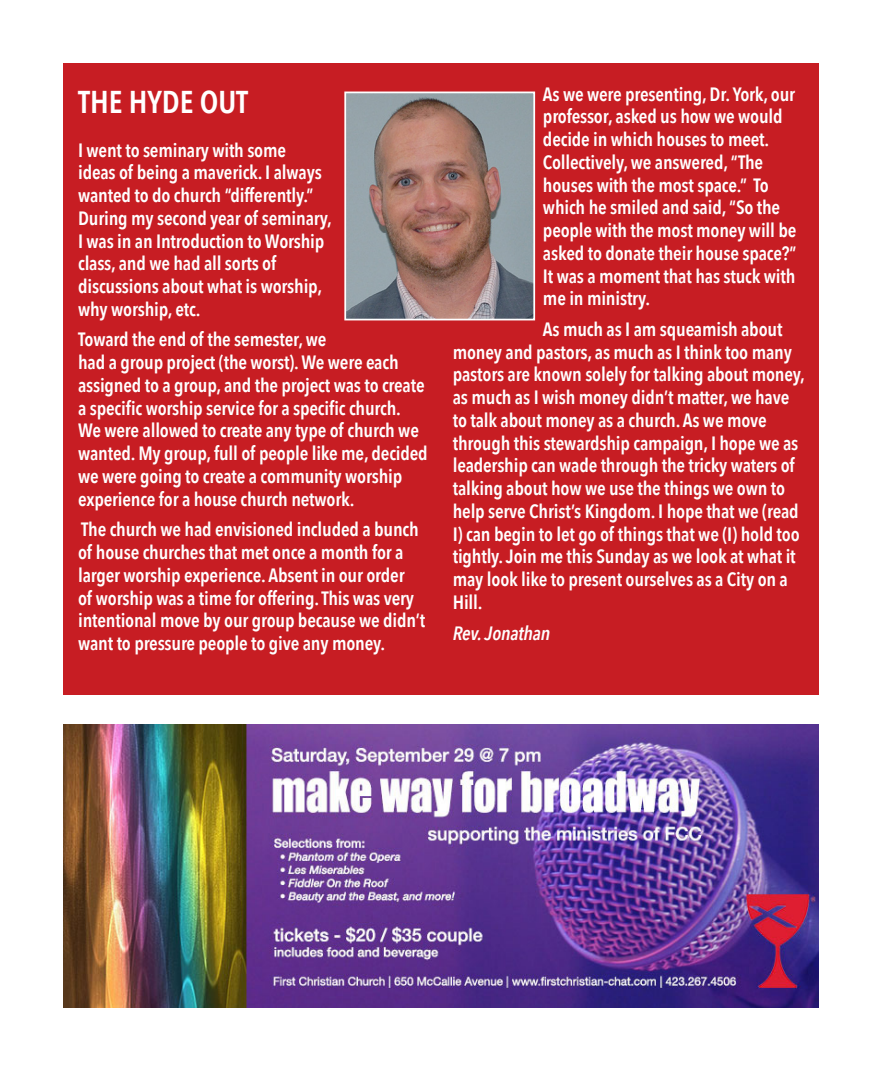
<style>
.page{position:relative;width:882px;height:1071px;background:#fff}
.page>*{position:absolute;margin:0;border:0;box-sizing:border-box;transform-origin:0 0}
.t1{font:600 31.5px "Avenir Next Condensed";color:#fff}
.t2{font:600 19.25px/22.8px "Avenir Next Condensed";letter-spacing:-.01em;color:#fff}
.t3{font:italic 600 19.25px "Avenir Next Condensed";letter-spacing:-.01em;color:#fff}
</style>
<div class="page">
<div style="left:63px;top:63px;width:756px;height:631px;background:#c71d23"></div>
<img style="left:347px;top:95px;width:185px;height:222px">
<div style="left:344px;top:92px;width:191px;height:228px;border:2px solid #fff"></div>
<img style="left:63px;top:724px;width:756px;height:284px">
<p class="t1" style="left:78px;top:75px;width:172px">THE HYDE OUT</p>
<p class="t2" style="left:78px;top:138px;width:255px">I went to seminary with some<br>ideas of being a maverick. I always wanted to do church “differently.”<br>During my second year of seminary,<br>I was in an Introduction to Worship class, and we had all sorts of discussions about what is worship, why worship, etc.</p>
<p class="t2" style="left:78px;top:328px;width:351px">Toward the end of the semester, we<br>had a group project (the worst). We were each assigned to a group, and the project was to create a specific worship service for a specific church.<br>We were allowed to create any type of church we wanted. My group, full of people like me, decided we were going to create a community worship experience for a house church network.</p>
<p class="t2" style="left:78px;top:518px;width:349px">The church we had envisioned included a bunch of house churches that met once a month for a larger worship experience. Absent in our order<br>of worship was a time for offering. This was very intentional move by our group because we didn’t want to pressure people to give any money.</p>
<p class="t2" style="left:543px;top:82px;width:255px">As we were presenting, Dr. York, our professor, asked us how we would decide in which houses to meet.<br>Collectively, we answered, “The houses with the most space.” To which he smiled and said, “So the people with the most money will be asked to donate their house space?”<br>It was a moment that has stuck with me in ministry.</p>
<p class="t2" style="left:453px;top:317px;width:354px;text-indent:90px">As much as I am squeamish about money and pastors, as much as I think too many pastors are known solely for talking about money, as much as I wish money didn’t matter, we have to talk about money as a church. As we move through this stewardship campaign, I hope we as leadership can wade through the tricky waters of talking about how we use the things we own to help serve Christ’s Kingdom. I hope that we (read I) can begin to let go of things that we (I) hold too tightly. Join me this Sunday as we look at what it may look like to present ourselves as a City on a Hill.</p>
<p class="t3" style="left:453px;top:621px;width:99px">Rev. Jonathan</p>
</div>
